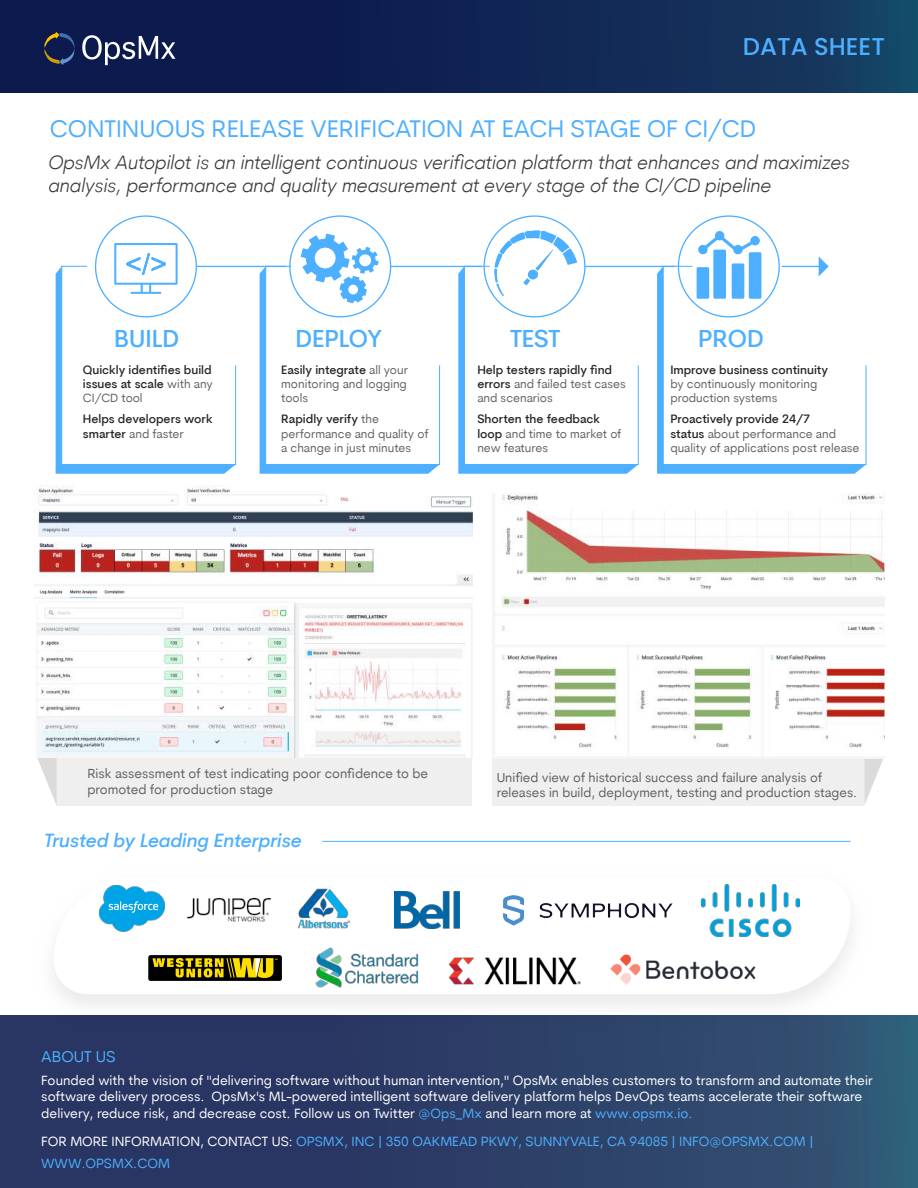
<style>
.page{position:relative;width:918px;height:1188px;background:#fff}
.page>*{position:absolute;margin:0;border:0;box-sizing:border-box;transform-origin:0 0}
.t1{font:500 24.3px "Poppins";color:#4dafff}
.t2{font:24.15px "Cerebri Sans Pro";color:#4dafff}
.t3{font:500 24.15px "Cerebri Sans Pro";color:#4dafff}
.t4{font:italic 300 19.5px/23.4px "Cerebri Sans Pro";color:#3a3a3a}
.t5{font:italic 500 18.9px "Cerebri Sans Pro";color:#4dafff}
.t6{font:15.75px "Cerebri Sans Pro";color:#4dafff}
.t7{font:13.5px/16.2px "Cerebri Sans Pro";color:#fff}
.t8{font:13.5px/22.2px "Cerebri Sans Pro";color:#4dafff}
.t9{font:13.2px/15.9px "Cerebri Sans Pro";color:#606060}
.t10{font:13.05px/15.6px "Cerebri Sans Pro";color:#606060}
.t11{font:12px/14.4px "Cerebri Sans Pro";color:#606060}
.t12{font:500 12px/14.4px "Cerebri Sans Pro";color:#262626;text-align:justify}
.s1{font-weight:400;color:#606060}
.s2{font-weight:500;color:#262626}
.s3{color:#4dafff}
.s4{color:#fff}
</style>
<div class="page">
<div style="left:493px;top:738px;width:371px;height:68px;background:#efefef"></div>
<svg style="left:864px;top:759px;width:19px;height:46px"></svg>
<div style="left:57px;top:737px;width:415px;height:69px;background:#efefef"></div>
<div style="left:0;top:0;width:918px;height:93px;background:linear-gradient(to right,#0a1148,#163b60)"></div>
<svg style="left:44px;top:32px;width:32px;height:33px"></svg>
<svg style="left:82px;top:35px;width:93px;height:30px"></svg>
<div style="left:715px;top:231px;width:9px;height:9px;background:#4dafff;border-radius:50%"></div>
<hr style="left:585px;top:266px;width:90px;height:1px;background:#4dafff">
<hr style="left:391px;top:266px;width:91px;height:1px;background:#4dafff">
<hr style="left:196px;top:266px;width:90px;height:1px;background:#4dafff">
<svg style="left:56px;top:243px;width:180px;height:231px"></svg>
<svg style="left:260px;top:234px;width:180px;height:240px"></svg>
<svg style="left:458px;top:230px;width:181px;height:244px"></svg>
<svg style="left:657px;top:235px;width:209px;height:239px"></svg>
<div style="left:0;top:1016px;width:918px;height:172px;background:linear-gradient(to right,#272d5d,#325373)"></div>
<img style="left:30px;top:965px;width:843px;height:62px">
<svg style="left:54px;top:891px;width:797px;height:103px"></svg>
<img style="left:701px;top:884px;width:99px;height:52px">
<img style="left:99px;top:885px;width:66px;height:46px">
<img style="left:185px;top:891px;width:89px;height:36px">
<img style="left:296px;top:888px;width:56px;height:40px">
<img style="left:394px;top:892px;width:65px;height:37px">
<img style="left:504px;top:895px;width:169px;height:30px">
<img style="left:149px;top:955px;width:133px;height:25px">
<img style="left:316px;top:946px;width:104px;height:44px">
<img style="left:449px;top:957px;width:132px;height:27px">
<img style="left:611px;top:954px;width:144px;height:31px">
<hr style="left:322px;top:841px;width:529px;height:1px;background:#4dafff">
<svg style="left:37px;top:758px;width:20px;height:48px"></svg>
<img style="left:34px;top:487px;width:438px;height:271px">
<img style="left:493px;top:494px;width:391px;height:263px">
<h1 class="t1" style="left:743px;top:33px;width:144px">DATA SHEET</h1>
<h2 class="t2" style="left:50px;top:112px;width:708px">CONTINUOUS RELEASE VERIFICATION AT EACH STAGE OF CI/CD</h2>
<h3 class="t4" style="left:48px;top:150px;width:803px">OpsMx Autopilot is an intelligent continuous verification platform that enhances and maximizes analysis, performance and quality measurement at every stage of the CI/CD pipeline</h3>
<h2 class="t3" style="left:114px;top:322px;width:66px">BUILD</h2>
<h2 class="t3" style="left:295px;top:322px;width:88px">DEPLOY</h2>
<h2 class="t3" style="left:510px;top:322px;width:52px">TEST</h2>
<h2 class="t3" style="left:698px;top:322px;width:67px">PROD</h2>
<p class="t12" style="left:83px;top:362px;width:131px">Quickly identifies build issues at scale <span class="s1">with any CI/CD tool</span></p>
<p class="t12" style="left:83px;top:411px;width:131px">Helps developers work smarter <span class="s1">and faster</span></p>
<p class="t11" style="left:281px;top:362px;width:128px;text-align:justify"><span class="s2">Easily integrate</span> all your monitoring and logging tools</p>
<p class="t11" style="left:281px;top:412px;width:149px"><span class="s2">Rapidly verify</span> the performance and quality of a change in just minutes</p>
<p class="t11" style="left:477px;top:362px;width:150px"><span class="s2">Help testers rapidly find errors</span> and failed test cases and scenarios</p>
<p class="t11" style="left:477px;top:412px;width:146px"><span class="s2">Shorten the feedback loop</span> and time to market of new features</p>
<p class="t12" style="left:670px;top:362px;width:159px">Improve business continuity</p>
<p class="t11" style="left:670px;top:376px;width:149px">by continuously monitoring production systems</p>
<p class="t11" style="left:670px;top:412px;width:191px"><span class="s2">Proactively provide 24/7<br>status</span> about performance and quality of applications post release</p>
<p class="t9" style="left:87px;top:765px;width:342px">Risk assessment of test indicating poor confidence to be promoted for production stage</p>
<p class="t10" style="left:497px;top:769px;width:362px">Unified view of historical success and failure analysis of releases in build, deployment, testing and production stages.</p>
<h3 class="t5" style="left:44px;top:828px;width:259px">Trusted by Leading Enterprise</h3>
<h3 class="t6" style="left:41px;top:1046px;width:76px">ABOUT US</h3>
<p class="t7" style="left:41px;top:1072px;width:833px">Founded with the vision of "delivering software without human intervention," OpsMx enables customers to transform and automate their software delivery process. OpsMx's ML-powered intelligent software delivery platform helps DevOps teams accelerate their software delivery, reduce risk, and decrease cost. Follow us on Twitter <span class="s3">@Ops_Mx</span> and learn more at <span class="s3">www.opsmx.io.</span></p>
<p class="t8" style="left:41px;top:1130px;width:774px"><span class="s4">FOR MORE INFORMATION, CONTACT US:</span> OPSMX, INC | 350 OAKMEAD PKWY, SUNNYVALE, CA 94085 | INFO@OPSMX.COM |<br>WWW.OPSMX.COM</p>
</div>
